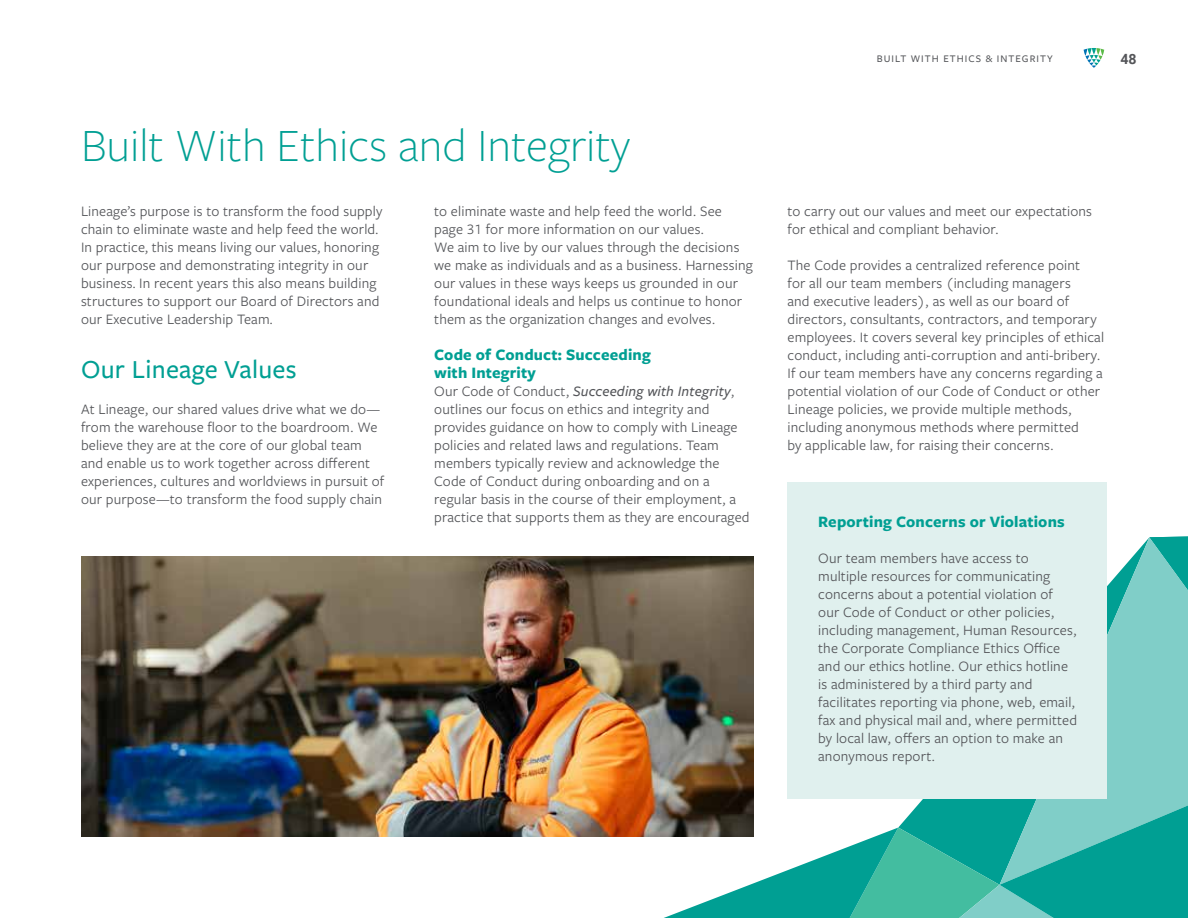
<style>
.page{position:relative;width:1188px;height:918px;background:#fff}
.page>*{position:absolute;margin:0;border:0;box-sizing:border-box;transform-origin:0 0}
.t1{font:300 48px "Freight Sans Pro";color:#009f93}
.t2{font:500 27px "Freight Sans Pro";letter-spacing:.01em;color:#009f93}
.t3{font:700 16.5px/18px "Freight Sans Pro";letter-spacing:.01em;color:#009f93}
.t4{font:15px/18px "Freight Sans Pro";letter-spacing:.01em;color:#545559}
.t5{font:700 14.1px "Roboto";color:#545559}
.t6{font:500 10.5px "Freight Sans Pro";letter-spacing:.1em;color:#545559}
.s1{font-weight:500;font-style:italic}
</style>
<div class="page">
<svg style="left:1000px;top:537px;width:188px;height:268px;fill:#80cec8"></svg>
<svg style="left:664px;top:805px;width:524px;height:113px"></svg>
<img style="left:81px;top:556px;width:672px;height:281px">
<svg style="left:1084px;top:48px;width:20px;height:20px"></svg>
<div style="left:788px;top:482px;width:319px;height:316px;background:#e0f0ee"></div>
<h1 class="t1" style="left:81px;top:113px;width:551px">Built With Ethics and Integrity</h1>
<p class="t4" style="left:81px;top:201px;width:303px">Lineage’s purpose is to transform the food supply chain to eliminate waste and help feed the world.<br>In practice, this means living our values, honoring our purpose and demonstrating integrity in our business. In recent years this also means building structures to support our Board of Directors and our Executive Leadership Team.</p>
<h2 class="t2" style="left:81px;top:351px;width:217px">Our Lineage Values</h2>
<p class="t4" style="left:81px;top:399px;width:305px">At Lineage, our shared values drive what we do— from the warehouse floor to the boardroom. We believe they are at the core of our global team and enable us to work together across different experiences, cultures and worldviews in pursuit of our purpose—to transform the food supply chain</p>
<p class="t4" style="left:434px;top:201px;width:320px">to eliminate waste and help feed the world. See page 31 for more information on our values.<br>We aim to live by our values through the decisions we make as individuals and as a business. Harnessing our values in these ways keeps us grounded in our foundational ideals and helps us continue to honor them as the organization changes and evolves.</p>
<p class="t3" style="left:434px;top:345px;width:218px">Code of Conduct: Succeeding with Integrity</p>
<p class="t4" style="left:434px;top:381px;width:317px">Our Code of Conduct, <span class="s1">Succeeding with Integrity</span>, outlines our focus on ethics and integrity and provides guidance on how to comply with Lineage policies and related laws and regulations. Team members typically review and acknowledge the Code of Conduct during onboarding and on a regular basis in the course of their employment, a practice that supports them as they are encouraged</p>
<p class="t6" style="left:877px;top:51px;width:178px">BUILT WITH ETHICS &amp; INTEGRITY</p>
<p class="t5" style="left:1120px;top:49px;width:18px">48</p>
<p class="t4" style="left:788px;top:201px;width:306px">to carry out our values and meet our expectations for ethical and compliant behavior.</p>
<p class="t4" style="left:788px;top:255px;width:318px">The Code provides a centralized reference point<br>for all our team members (including managers<br>and executive leaders), as well as our board of directors, consultants, contractors, and temporary employees. It covers several key principles of ethical conduct, including anti-corruption and anti-bribery.<br>If our team members have any concerns regarding a potential violation of our Code of Conduct or other Lineage policies, we provide multiple methods, including anonymous methods where permitted<br>by applicable law, for raising their concerns.</p>
<p class="t3" style="left:818px;top:512px;width:248px">Reporting Concerns or Violations</p>
<p class="t4" style="left:818px;top:548px;width:260px">Our team members have access to multiple resources for communicating concerns about a potential violation of our Code of Conduct or other policies, including management, Human Resources, the Corporate Compliance Ethics Office and our ethics hotline. Our ethics hotline is administered by a third party and facilitates reporting via phone, web, email, fax and physical mail and, where permitted by local law, offers an option to make an anonymous report.</p>
</div>
